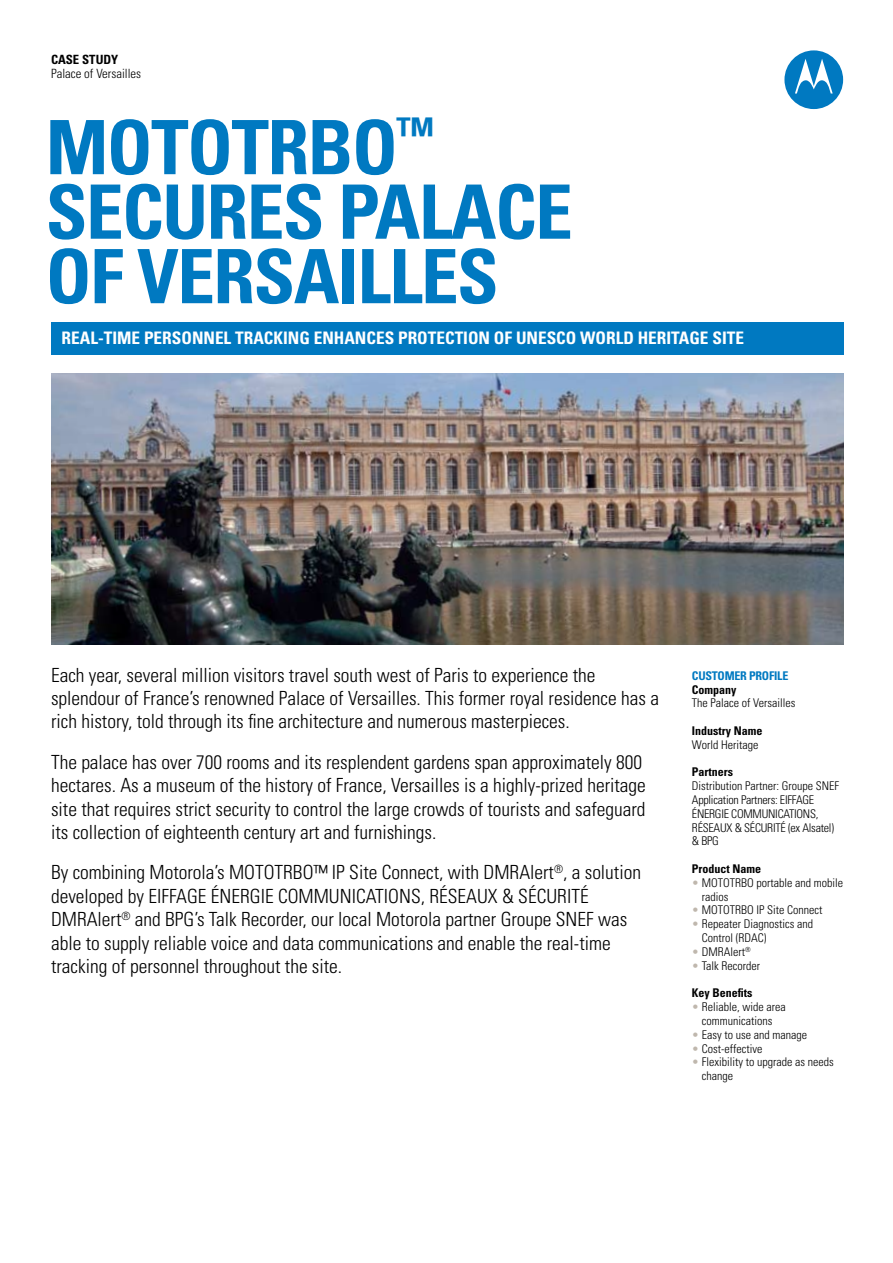
<style>
.page{position:relative;width:893px;height:1263px;background:#fff}
.page>*{position:absolute;margin:0;border:0;box-sizing:border-box;transform-origin:0 0}
.t1{font:700 condensed 75px/64.5px "Univers";letter-spacing:-.02em;color:#0079c1}
.t2{font:300 condensed 19.5px/23.4px "Univers";color:#000}
.t3{font:700 condensed 17.25px "Univers";color:#fff}
.t4{font:300 condensed 12.75px "Univers";color:#000}
.t5{font:700 condensed 12.75px "Univers";color:#000}
.t6{font:300 condensed 12px/13.8px "Univers";color:#000}
.t7{font:300 condensed 12px/13.8px "Univers";letter-spacing:-.02em;color:#000}
.t8{font:700 condensed 12px "Univers";color:#000}
.t9{font:700 condensed 12px "Univers";letter-spacing:-.02em;color:#0079c1}
.s1{color:#bfb7ad}
</style>
<div class="page">
<div style="left:784px;top:50px;width:59px;height:59px;background:#0079c1;border-radius:50%"></div>
<svg style="left:795px;top:59px;width:38px;height:34px"></svg>
<img style="left:51px;top:373px;width:792px;height:272px">
<div style="left:51px;top:322px;width:792px;height:32px;background:#0079c1"></div>
<p class="t5" style="left:51px;top:52px;width:69px">CASE STUDY</p>
<p class="t4" style="left:51px;top:65px;width:92px">Palace of Versailles</p>
<h1 class="t1" style="left:46px;top:114px;width:390px">MOTOTRBO<sup>™<br></sup>SECURES</h1>
<h1 class="t1" style="left:338px;top:179px;width:77px">PALACE</h1>
<h1 class="t1" style="left:46px;top:243px;width:168px">OF VERSAILLES</h1>
<p class="t3" style="left:62px;top:327px;width:53px">REAL-TIME</p>
<p class="t3" style="left:144px;top:327px;width:11px">PERSONNEL</p>
<p class="t3" style="left:235px;top:327px;width:11px">TRACKIN</p>
<p class="t3" style="left:299px;top:327px;width:56px">G ENHANCES</p>
<p class="t3" style="left:398px;top:327px;width:10px">PROTECTION</p>
<p class="t3" style="left:494px;top:327px;width:112px">OF UNESCO WORLD</p>
<p class="t3" style="left:638px;top:327px;width:10px">HERITA</p>
<p class="t3" style="left:689px;top:327px;width:32px">GE SITE</p>
<p class="t2" style="left:51px;top:663px;width:609px">Each year, several million visitors travel south west of Paris to experience the splendour of France’s renowned Palace of Versailles. This former royal residence has a rich history, told through its fine architecture and numerous masterpieces.</p>
<p class="t2" style="left:51px;top:750px;width:596px">The palace has over 700 rooms and its resplendent gardens span approximately 800 hectares. As a museum of the history of France, Versailles is a highly-prized heritage site that requires strict security to control the large crowds of tourists and safeguard its collection of eighteenth century art and furnishings.</p>
<p class="t2" style="left:51px;top:860px;width:591px">By combining Motorola’s MOTOTRBO™ IP Site Connect, with DMRAlert<sup>®</sup>, a solution developed by EIFFAGE ÉNERGIE COMMUNICATIONS, RÉSEAUX &amp; SÉCURITÉ DMRAlert<sup>®</sup> and BPG’s Talk Recorder, our local Motorola partner Groupe SNEF was able to supply reliable voice and data communications and enable the real-time tracking of personnel throughout the site.</p>
<p class="t9" style="left:692px;top:668px;width:98px">CUSTOMER PROFILE</p>
<p class="t8" style="left:692px;top:682px;width:46px">COMPANY</p>
<p class="t6" style="left:692px;top:696px;width:105px">The Palace of Versailles</p>
<p class="t8" style="left:692px;top:723px;width:72px">INDUSTRY NAME</p>
<p class="t6" style="left:692px;top:737px;width:68px">World Heritage</p>
<p class="t8" style="left:692px;top:765px;width:43px">PARTNERS</p>
<p class="t7" style="left:692px;top:779px;width:149px">Distribution Partner: Groupe SNEF<br>Application Partners: EIFFAGE<br>ÉNERGIE COMMUNICATIONS,<br>RÉSEAUX &amp; SÉCURITÉ (ex Alsatel) &amp; BPG</p>
<p class="t8" style="left:692px;top:861px;width:71px">PRODUCT NAME</p>
<p class="t6" style="left:702px;top:875px;width:143px;text-indent:-10px"><span class="s1">•</span> MOTOTRBO portable and mobile radios</p>
<p class="t6" style="left:692px;top:903px;width:132px"><span class="s1">•</span> MOTOTRBO IP Site Connect</p>
<p class="t6" style="left:702px;top:917px;width:113px;text-indent:-10px"><span class="s1">•</span> Repeater Diagnostics and<br>Control (RDAC)</p>
<p class="t6" style="left:692px;top:944px;width:60px"><span class="s1">•</span> DMRAlert<sup>®</sup></p>
<p class="t6" style="left:692px;top:958px;width:70px"><span class="s1">•</span> Talk Recorder</p>
<p class="t8" style="left:692px;top:986px;width:62px">KEY BENEFITS</p>
<p class="t6" style="left:692px;top:1000px;width:95px;text-align:center"><span class="s1">•</span> Reliable, wide area communications</p>
<p class="t6" style="left:692px;top:1027px;width:117px"><span class="s1">•</span> Easy to use and manage</p>
<p class="t6" style="left:692px;top:1041px;width:72px"><span class="s1">•</span> Cost-effective</p>
<p class="t6" style="left:702px;top:1055px;width:133px;text-indent:-10px"><span class="s1">•</span> Flexibility to upgrade as needs change</p>
</div>
